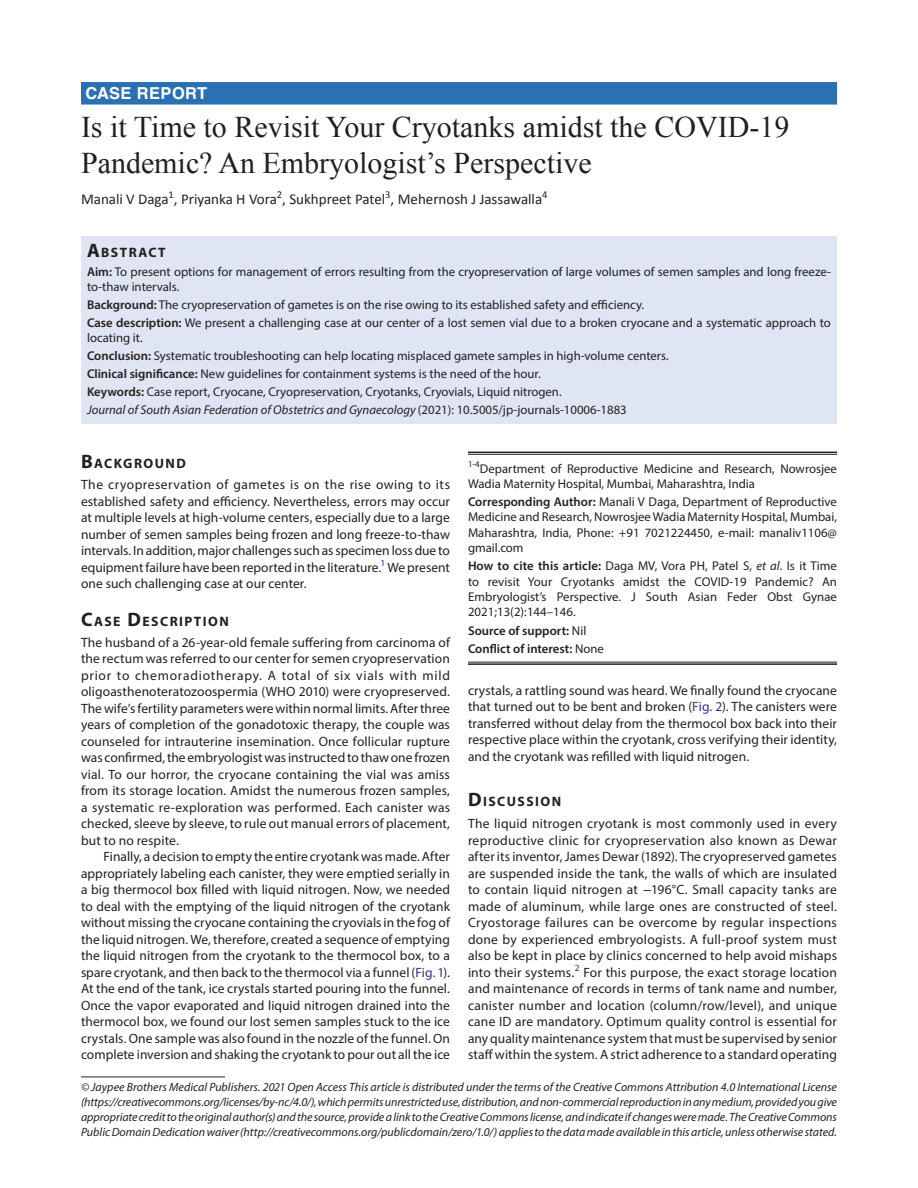
<style>
.page{position:relative;width:918px;height:1188px;background:#fff}
.page>*{position:absolute;margin:0;border:0;box-sizing:border-box;transform-origin:0 0}
.t1{font:30px/36px "Times New Roman";color:#231f20}
.JSAFOG-ART{font:700 16.5px "Helvetica LT Std";letter-spacing:.025em;color:#fff}
.AuthorName{font:15px "Calibri";color:#231f20}
.Head-1{font:700 13.65px "Myriad Pro";letter-spacing:.105em;color:#231f20}
.AbstractTitle{font:700 13.65px "Myriad Pro";letter-spacing:.105em;color:#231f20}
.Para-NoIndent{font:13.5px/16.5px "Myriad Pro";letter-spacing:.005em;color:#231f20;text-align:justify}
.Para-Indent{font:13.5px/16.5px "Myriad Pro";color:#231f20;text-align:justify}
.Keywords{font:12.75px/15px "Myriad Pro";color:#231f20}
.Corollary-Para{font:12.75px/15.3px "Myriad Pro";color:#231f20;text-align:justify}
.Affiliation-first{font:12.75px/15.3px "Myriad Pro";color:#231f20}
.JT_DOI{font:italic 12.75px "Myriad Pro";color:#231f20}
.Affiliation-foot-las{font:600 12.75px "Myriad Pro";color:#231f20}
.Corollary-Para-2{font:600 12.75px "Myriad Pro";color:#231f20}
.FootNote{font:italic 12px/15px "Myriad Pro";color:#231f20;text-align:justify}
.s1{font-size:19.5px}
.s2{font-weight:600}
.s3{font-style:normal}
.s4{color:#2e3092}
.s5{font-style:italic}
.s6{font-weight:400}
.s7{font-family:"STIX General"}
</style>
<div class="page">
<div style="left:81px;top:82px;width:756px;height:23px;background:#2971b2"></div>
<div style="left:81px;top:236px;width:756px;height:26px;background:#dfe5f2"></div>
<div style="left:81px;top:261px;width:756px;height:39px;background:#dfe5f2"></div>
<div style="left:81px;top:294px;width:756px;height:24px;background:#dfe5f2"></div>
<div style="left:81px;top:312px;width:756px;height:39px;background:#dfe5f2"></div>
<div style="left:81px;top:345px;width:756px;height:24px;background:#dfe5f2"></div>
<div style="left:81px;top:363px;width:756px;height:24px;background:#dfe5f2"></div>
<div style="left:81px;top:381px;width:756px;height:24px;background:#dfe5f2"></div>
<div style="left:81px;top:399px;width:756px;height:24px;background:#dfe5f2"></div>
<hr style="left:81px;top:1077px;width:144px;height:1px;background:#231f20">
<hr style="left:468px;top:452px;width:369px;height:1px;background:#231f20">
<hr style="left:468px;top:454px;width:369px;height:1px;background:#231f20">
<hr style="left:468px;top:662px;width:369px;height:1px;background:#231f20">
<hr style="left:468px;top:663px;width:369px;height:2px;background:#231f20">
<p class="JSAFOG-ART" style="left:86px;top:83px;width:123px">CASE REPORT</p>
<p class="t1" style="left:81px;top:108px;width:710px">Is it Time to Revisit Your Cryotanks amidst the COVID-19<br>Pandemic? An Embryologist’s Perspective</p>
<p class="AuthorName" style="left:81px;top:190px;width:468px">Manali V Daga<sup>1</sup>, Priyanka H Vora<sup>2</sup>, Sukhpreet Patel<sup>3</sup>, Mehernosh J Jassawalla<sup>4</sup></p>
<p class="AbstractTitle" style="left:87px;top:243px;width:80px"><span class="s1">A</span>BSTRACT</p>
<p class="Keywords" style="left:87px;top:264px;width:746px"><span class="s2">Aim:</span> To present options for management of errors resulting from the cryopreservation of large volumes of semen samples and long freeze&shy;to-thaw intervals.</p>
<p class="Keywords" style="left:87px;top:297px;width:559px"><span class="s2">Background:</span> The cryopreservation of gametes is on the rise owing to its established safety and efficiency.</p>
<p class="Keywords" style="left:87px;top:315px;width:745px"><span class="s2">Case description:</span> We present a challenging case at our center of a lost semen vial due to a broken cryocane and a systematic approach to locating it.</p>
<p class="Keywords" style="left:87px;top:348px;width:583px"><span class="s2">Conclusion:</span> Systematic troubleshooting can help locating misplaced gamete samples in high-volume centers.</p>
<p class="Keywords" style="left:87px;top:366px;width:455px"><span class="s2">Clinical significance:</span> New guidelines for containment systems is the need of the hour.</p>
<p class="Keywords" style="left:87px;top:384px;width:476px"><span class="s2">Keywords:</span> Case report, Cryocane, Cryopreservation, Cryotanks, Cryovials, Liquid nitrogen.</p>
<p class="JT_DOI" style="left:87px;top:402px;width:541px">Journal of South Asian Federation of Obstetrics and Gynaecology <span class="s3">(2021): 10.5005/jp-journals-10006-1883</span></p>
<p class="Head-1" style="left:81px;top:455px;width:106px"><span class="s1">B</span>ACKGROUND</p>
<p class="Para-NoIndent" style="left:81px;top:476px;width:371px">The cryopreservation of gametes is on the rise owing to its established safety and efficiency. Nevertheless, errors may occur at multiple levels at high-volume centers, especially due to a large number of semen samples being frozen and long freeze-to-thaw intervals. In addition, major challenges such as specimen loss due to equipment failure have been reported in the literature.<sup>1</sup> We present one such challenging case at our center.</p>
<p class="Head-1" style="left:81px;top:612px;width:149px"><span class="s1">C</span>ASE <span class="s1">D</span>ESCRIPTION</p>
<p class="Para-NoIndent" style="left:81px;top:634px;width:371px">The husband of a 26-year-old female suffering from carcinoma of the rectum was referred to our center for semen cryopreservation prior to chemoradiotherapy. A total of six vials with mild oligoasthenoteratozoospermia (WHO 2010) were cryopreserved.<br>The wife’s fertility parameters were within normal limits. After three years of completion of the gonadotoxic therapy, the couple was counseled for intrauterine insemination. Once follicular rupture was confirmed, the embryologist was instructed to thaw one frozen vial. To our horror, the cryocane containing the vial was amiss from its storage location. Amidst the numerous frozen samples, a systematic re-exploration was performed. Each canister was checked, sleeve by sleeve, to rule out manual errors of placement, but to no respite.</p>
<p class="Para-Indent" style="left:81px;top:848px;width:371px;text-indent:22px">Finally, a decision to empty the entire cryotank was made. After appropriately labeling each canister, they were emptied serially in a big thermocol box filled with liquid nitrogen. Now, we needed to deal with the emptying of the liquid nitrogen of the cryotank without missing the cryocane containing the cryovials in the fog of the liquid nitrogen. We, therefore, created a sequence of emptying the liquid nitrogen from the cryotank to the thermocol box, to a spare cryotank, and then back to the thermocol via a funnel (<span class="s4">Fig. 1</span>).<br>At the end of the tank, ice crystals started pouring into the funnel.<br>Once the vapor evaporated and liquid nitrogen drained into the thermocol box, we found our lost semen samples stuck to the ice crystals. One sample was also found in the nozzle of the funnel. On complete inversion and shaking the cryotank to pour out all the ice</p>
<p class="Affiliation-first" style="left:468px;top:460px;width:371px"><sup>1-4</sup>Department of Reproductive Medicine and Research, Nowrosjee<br>Wadia Maternity Hospital, Mumbai, Maharashtra, India</p>
<p class="Corollary-Para" style="left:468px;top:494px;width:371px"><span class="s2">Corresponding Author:</span> Manali V Daga, Department of Reproductive Medicine and Research, Nowrosjee Wadia Maternity Hospital, Mumbai, Maharashtra, India, Phone: +91 7021224450, e-mail: manaliv1106@ gmail.com</p>
<p class="Corollary-Para" style="left:468px;top:558px;width:371px"><span class="s2">How to cite this article:</span> Daga MV, Vora PH, Patel S, <span class="s5">et al</span>. Is it Time to revisit Your Cryotanks amidst the COVID-19 Pandemic? An Embryologist’s Perspective. J South Asian Feder Obst Gynae 2021;13(2):144–146.</p>
<p class="Corollary-Para-2" style="left:468px;top:622px;width:120px">Source of support: <span class="s6">Nil</span></p>
<p class="Affiliation-foot-las" style="left:468px;top:640px;width:137px">Conflict of interest: <span class="s6">None</span></p>
<p class="Para-Indent" style="left:468px;top:682px;width:371px">crystals, a rattling sound was heard. We finally found the cryocane that turned out to be bent and broken (<span class="s4">Fig. 2</span>). The canisters were transferred without delay from the thermocol box back into their respective place within the cryotank, cross verifying their identity, and the cryotank was refilled with liquid nitrogen.</p>
<p class="Head-1" style="left:468px;top:792px;width:95px"><span class="s1">D</span>ISCUSSION</p>
<p class="Para-NoIndent" style="left:468px;top:815px;width:371px">The liquid nitrogen cryotank is most commonly used in every reproductive clinic for cryopreservation also known as Dewar after its inventor, James Dewar (1892). The cryopreserved gametes are suspended inside the tank, the walls of which are insulated to contain liquid nitrogen at <span class="s7">−</span>196°C. Small capacity tanks are made of aluminum, while large ones are constructed of steel.<br>Cryostorage failures can be overcome by regular inspections done by experienced embryologists. A full-proof system must also be kept in place by clinics concerned to help avoid mishaps into their systems.<sup>2</sup> For this purpose, the exact storage location and maintenance of records in terms of tank name and number, canister number and location (column/row/level), and unique cane ID are mandatory. Optimum quality control is essential for any quality maintenance system that must be supervised by senior staff within the system. A strict adherence to a standard operating</p>
<p class="FootNote" style="left:81px;top:1079px;width:758px">© Jaypee Brothers Medical Publishers. 2021 Open Access This article is distributed under the terms of the Creative Commons Attribution 4.0 International License (https://creativecommons.org/licenses/by-nc/4.0/), which permits unrestricted use, distribution, and non-commercial reproduction in any medium, provided you give appropriate credit to the original author(s) and the source, provide a link to the Creative Commons license, and indicate if changes were made. The Creative Commons Public Domain Dedication waiver (http://creativecommons.org/publicdomain/zero/1.0/) applies to the data made available in this article, unless otherwise stated.</p>
</div>
